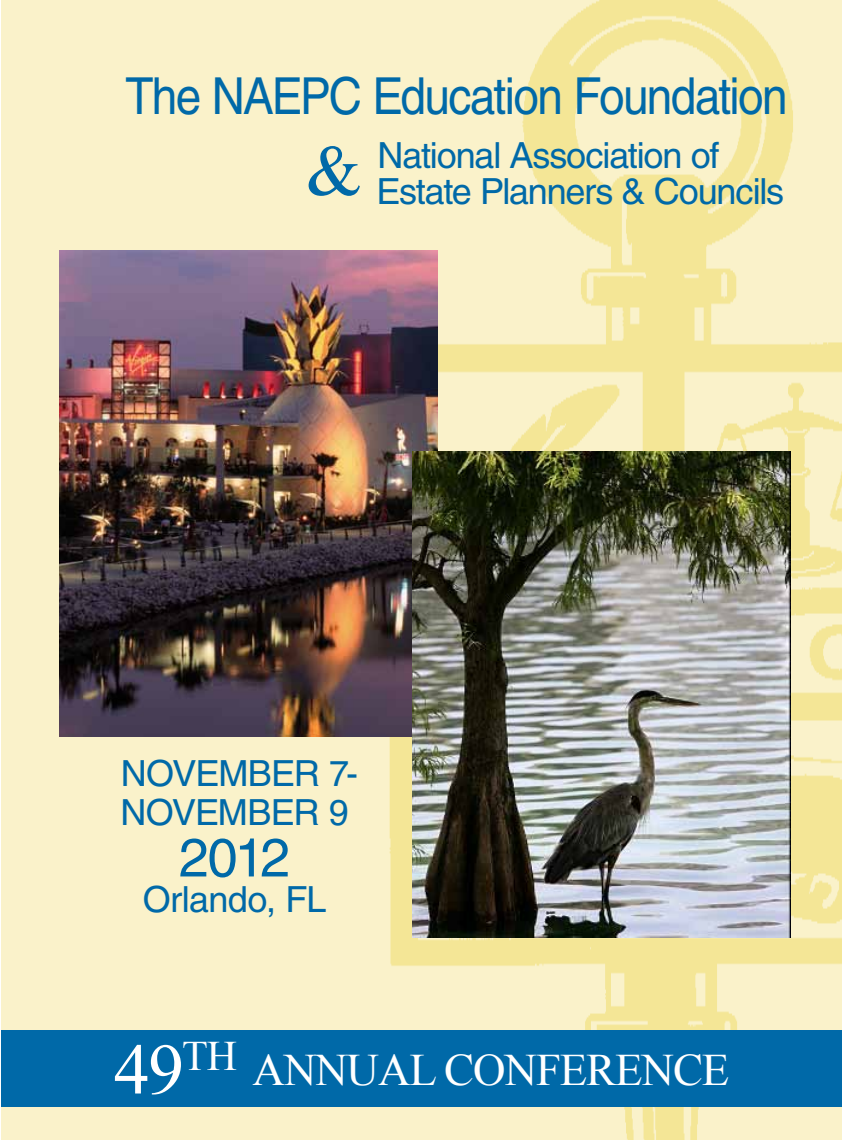
<style>
.page{position:relative;width:842px;height:1140px;background:#fff}
.page>*{position:absolute;margin:0;border:0;box-sizing:border-box;transform-origin:0 0}
.t1{font:72px "Times New Roman";color:#fff}
.t2{font:54px "Helvetica";color:#0069a8}
.t3{font:51px "Helvetica";letter-spacing:-.035em;color:#0069a8;scale:.9 1}
.t4{font:45px "Times New Roman";letter-spacing:-.025em;color:#fff}
.t5{font:36px/36px "Helvetica";letter-spacing:-.03em;color:#0069a8}
.s1{font-family:"Times New Roman";font-size:72px}
</style>
<div class="page">
<div style="left:1px;top:0;width:384px;height:1140px;background:#faf2ca"></div>
<img style="left:385px;top:0;width:456px;height:1140px">
<img style="left:59px;top:250px;width:378px;height:486px">
<img style="left:412px;top:452px;width:378px;height:486px">
<div style="left:1px;top:1030px;width:840px;height:76px;background:#0069a8"></div>
<h3 class="t3" style="left:125px;top:66px;width:737px">The NAEPC Education Foundation</h3>
<p class="t5" style="left:376px;top:137px;width:409px;text-indent:-70px"><span class="s1">&amp;</span> National Association of<br>Estate Planners &amp; Councils</p>
<p class="t5" style="left:121px;top:756px;width:51px">November</p>
<p class="t5" style="left:329px;top:756px;width:30px">7-</p>
<p class="t5" style="left:120px;top:795px;width:51px">November</p>
<p class="t5" style="left:329px;top:795px;width:22px">9</p>
<h2 class="t2" style="left:179px;top:826px;width:113px">2012</h2>
<p class="t5" style="left:143px;top:882px;width:185px">Orlando, FL</p>
<h1 class="t1" style="left:114px;top:1028px;width:125px">49<sup>TH</sup></h1>
<p class="t4" style="left:252px;top:1043px;width:478px">ANNUAL CONFERENCE</p>
</div>
